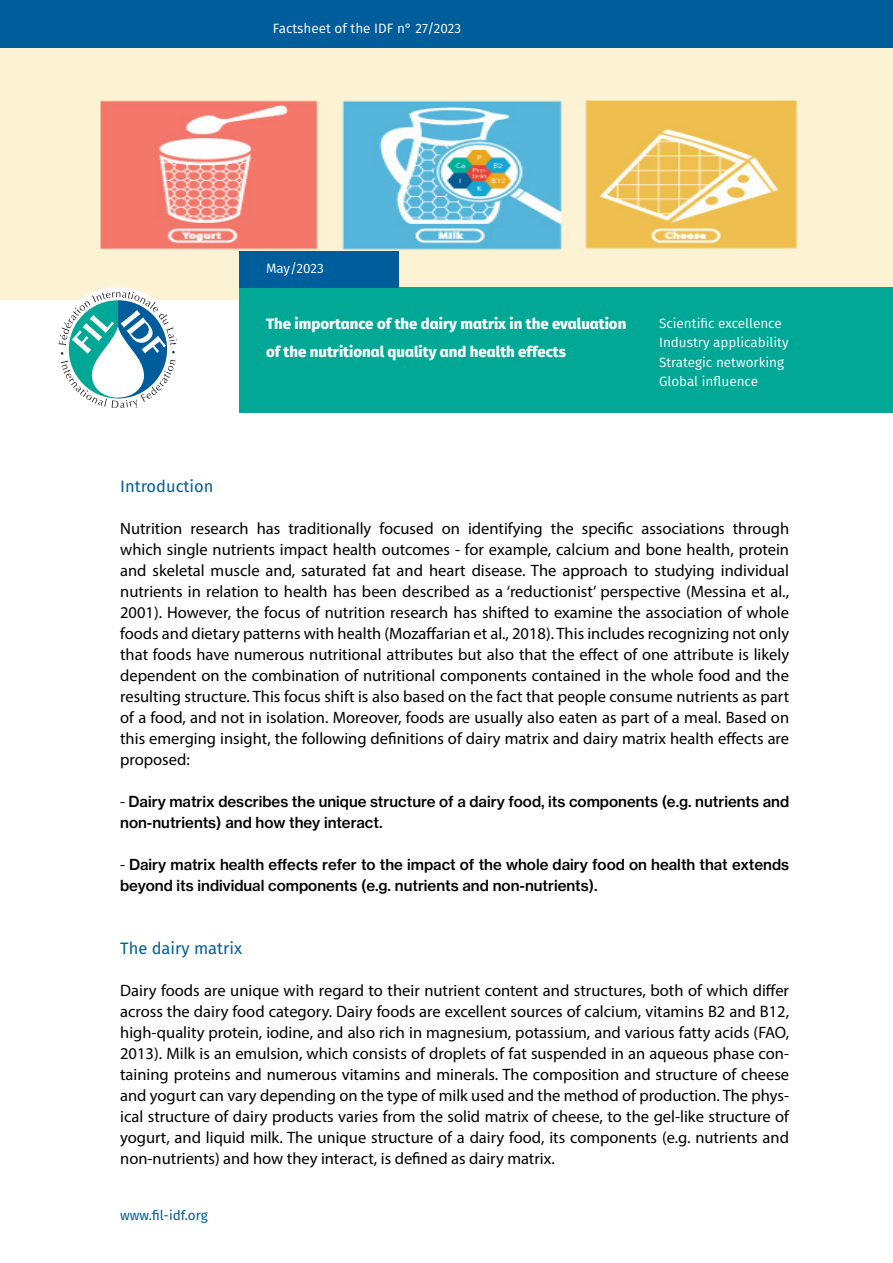
<style>
.page{position:relative;width:893px;height:1263px;background:#fff}
.page>*{position:absolute;margin:0;border:0;box-sizing:border-box;transform-origin:0 0}
.t1{font:16.5px/21px "Myriad Pro";color:#000;text-align:justify}
.t2{font:16.5px "Fira Sans";color:#005d9c}
.t3{font:15px/21px "N Haas Grotesk TX Pro 65 Md";color:#000}
.t4{font:800 15px/28.5px "Fira Sans";color:#fff}
.t5{font:13.5px/19.5px "Fira Sans";color:#fff}
.t6{font:13.5px "Fira Sans";color:#005d9c}
.s1{font-family:"Myriad Pro";font-size:16.5px}
</style>
<div class="page">
<img style="left:0;top:47px;width:893px;height:252px">
<div style="left:240px;top:287px;width:653px;height:125px;background:#00a895"></div>
<div style="left:55px;top:287px;width:125px;height:125px;background:#fff;border-radius:50%"></div>
<svg style="left:59px;top:292px;width:118px;height:116px"></svg>
<div style="left:0;top:0;width:893px;height:47px;background:#005d9c"></div>
<div style="left:240px;top:251px;width:159px;height:36px;background:#005d9c"></div>
<p class="t5" style="left:273px;top:19px;width:190px">Factsheet of the IDF n° 27/2023</p>
<p class="t5" style="left:266px;top:258px;width:59px">May/2023</p>
<p class="t4" style="left:266px;top:308px;width:362px">The importance of the dairy matrix in the evaluation of the nutritional quality and health effects</p>
<p class="t5" style="left:659px;top:313px;width:131px">Scientific excellence<br>Industry applicability<br>Strategic networking<br>Global influence</p>
<p class="t2" style="left:120px;top:474px;width:95px">Introduction</p>
<p class="t1" style="left:120px;top:518px;width:670px">Nutrition research has traditionally focused on identifying the specific associations through which single nutrients impact health outcomes - for example, calcium and bone health, protein and skeletal muscle and, saturated fat and heart disease. The approach to studying individual nutrients in relation to health has been described as a ‘reductionist’ perspective (Messina et al., 2001). However, the focus of nutrition research has shifted to examine the association of whole foods and dietary patterns with health (Mozaffarian et al., 2018). This includes recognizing not only that foods have numerous nutritional attributes but also that the effect of one attribute is likely dependent on the combination of nutritional components contained in the whole food and the resulting structure. This focus shift is also based on the fact that people consume nutrients as part of a food, and not in isolation. Moreover, foods are usually also eaten as part of a meal. Based on this emerging insight, the following definitions of dairy matrix and dairy matrix health effects are proposed:</p>
<p class="t3" style="left:120px;top:791px;width:670px"><span class="s1">-</span> Dairy matrix describes the unique structure of a dairy food, its components (e.g. nutrients and non-nutrients) and how they interact.</p>
<p class="t3" style="left:120px;top:854px;width:670px"><span class="s1">-</span> Dairy matrix health effects refer to the impact of the whole dairy food on health that extends beyond its individual components (e.g. nutrients and non-nutrients).</p>
<p class="t2" style="left:120px;top:936px;width:124px">The dairy matrix</p>
<p class="t1" style="left:120px;top:980px;width:670px">Dairy foods are unique with regard to their nutrient content and structures, both of which differ across the dairy food category. Dairy foods are excellent sources of calcium, vitamins B2 and B12, high-quality protein, iodine, and also rich in magnesium, potassium, and various fatty acids (FAO, 2013). Milk is an emulsion, which consists of droplets of fat suspended in an aqueous phase con&shy;taining proteins and numerous vitamins and minerals. The composition and structure of cheese and yogurt can vary depending on the type of milk used and the method of production. The phys&shy;ical structure of dairy products varies from the solid matrix of cheese, to the gel-like structure of yogurt, and liquid milk. The unique structure of a dairy food, its components (e.g. nutrients and non-nutrients) and how they interact, is defined as dairy matrix.</p>
<p class="t6" style="left:120px;top:1205px;width:89px">www.fil-idf.org</p>
</div>
